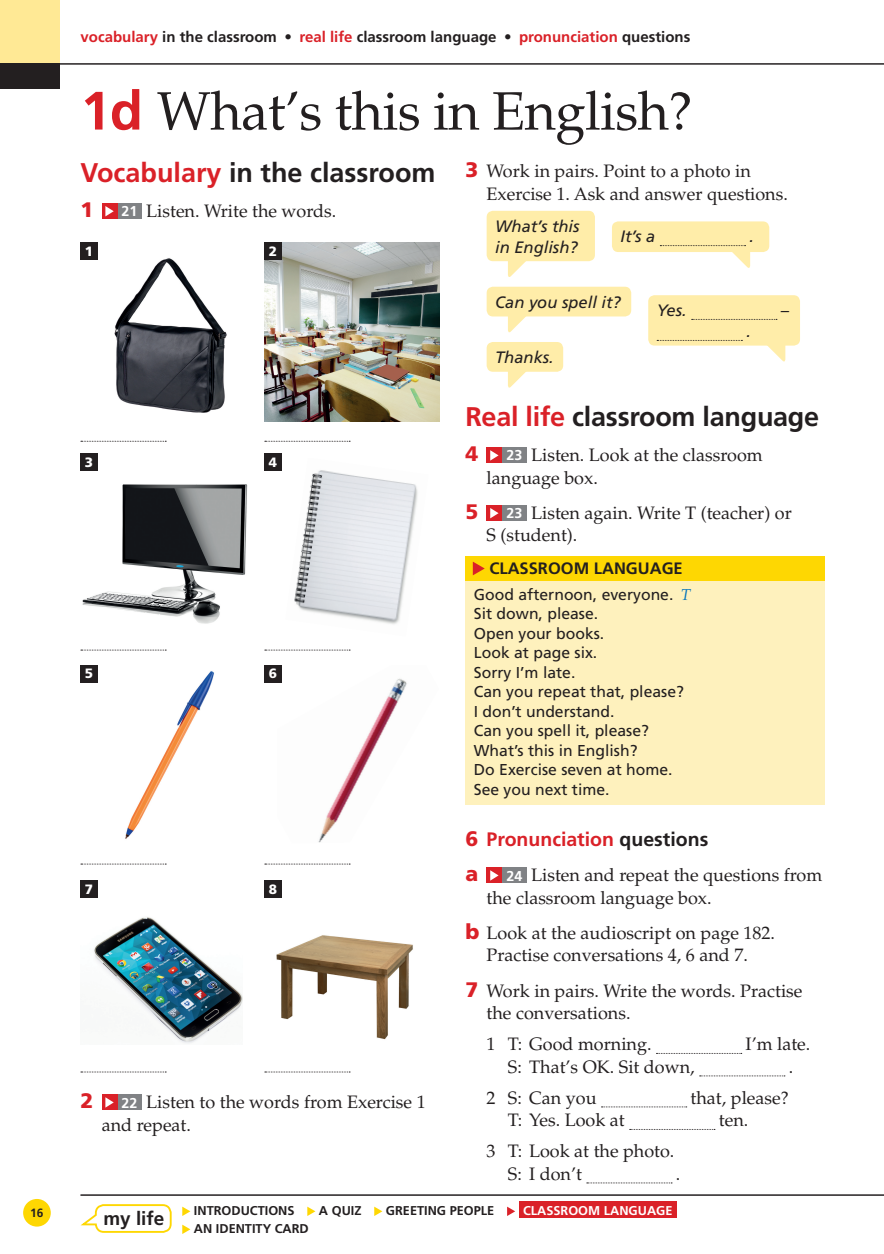
<style>
.page{position:relative;width:884px;height:1254px;background:#fff}
.page>*{position:absolute;margin:0;border:0;box-sizing:border-box;transform-origin:0 0}
.t1{font:54px "Palatino LT Std";letter-spacing:-.01em;color:#231f20}
.t2{font:700 27px "Frutiger LT Std";letter-spacing:-.01em;color:#231f20}
.t3{font:900 21px "Frutiger LT Std";color:#da2128}
.t4{font:700 19.5px "Frutiger LT Std";color:#da2128}
.t5{font:700 18.9px "Frutiger LT Std";color:#231f20}
.t6{font:18px/22.5px "Palatino LT Std";color:#231f20}
.t7{font:italic 16.5px/21px "Frutiger LT Std";color:#231f20}
.t8{font:700 16.5px "Frutiger LT Std";color:#231f20}
.t9{font:15.75px/19.5px "Frutiger LT Std";color:#231f20}
.t10{font:700 15px "Frutiger LT Std";color:#231f20}
.t11{font:900 13.5px "Frutiger LT Std";color:#fff}
.t12{font:700 12.75px "Frutiger LT Std";color:#231f20}
.t13{font:700 12.75px "Frutiger LT Std";color:#fff}
.t14{font:700 12px "Frutiger LT Std";color:#231f20}
.s1{color:#da2128}
.s2{font-family:"Frutiger LT Std";font-weight:700;color:#da2128}
.s3{font-family:"Frutiger LT Std";font-weight:900;font-size:21px;color:#da2128}
.s4{font-family:"Frutiger LT Std";font-weight:700;font-size:14.25px;color:#fff}
.s5{font-family:"Palatino LT Std";font-style:italic;color:#0072bc}
.s6{font-weight:900;font-size:21px}
.s7{color:#231f20}
</style>
<div class="page">
<hr style="left:81px;top:1195px;width:803px;height:1px;background:#231f20">
<hr style="left:0;top:64px;width:884px;height:1px;background:#231f20">
<div style="left:117px;top:1095px;width:25px;height:15px;background:#808285"></div>
<div style="left:102px;top:1095px;width:15px;height:15px;background:#da2128"></div>
<svg style="left:105px;top:1097px;width:9px;height:11px"></svg>
<div style="left:487px;top:211px;width:108px;height:50px;background:#ffeda9;border-radius:6px"></div>
<svg style="left:508px;top:261px;width:20px;height:16px"></svg>
<div style="left:612px;top:221px;width:157px;height:31px;background:#ffeda9;border-radius:6px"></div>
<svg style="left:660px;top:245px;width:90px;height:23px"></svg>
<div style="left:487px;top:287px;width:144px;height:29px;background:#ffeda9;border-radius:6px"></div>
<svg style="left:508px;top:316px;width:20px;height:17px"></svg>
<div style="left:648px;top:295px;width:152px;height:51px;background:#ffeda9;border-radius:6px"></div>
<svg style="left:692px;top:319px;width:85px;height:1px"></svg>
<svg style="left:657px;top:340px;width:85px;height:1px"></svg>
<svg style="left:765px;top:345px;width:20px;height:17px"></svg>
<div style="left:487px;top:342px;width:76px;height:30px;background:#ffeda9;border-radius:6px"></div>
<svg style="left:508px;top:371px;width:20px;height:17px"></svg>
<div style="left:502px;top:448px;width:25px;height:15px;background:#808285"></div>
<div style="left:487px;top:448px;width:15px;height:15px;background:#da2128"></div>
<svg style="left:490px;top:450px;width:9px;height:11px"></svg>
<div style="left:502px;top:505px;width:25px;height:16px;background:#808285"></div>
<div style="left:487px;top:505px;width:15px;height:16px;background:#da2128"></div>
<svg style="left:490px;top:508px;width:9px;height:10px"></svg>
<div style="left:465px;top:556px;width:360px;height:25px;background:#fed702"></div>
<div style="left:465px;top:581px;width:360px;height:224px;background:#fef1bd"></div>
<svg style="left:473px;top:562px;width:12px;height:13px"></svg>
<div style="left:502px;top:868px;width:25px;height:15px;background:#808285"></div>
<div style="left:487px;top:868px;width:15px;height:15px;background:#da2128"></div>
<svg style="left:490px;top:870px;width:9px;height:11px"></svg>
<svg style="left:656px;top:1053px;width:86px;height:1px"></svg>
<svg style="left:700px;top:1075px;width:85px;height:1px"></svg>
<svg style="left:601px;top:1106px;width:86px;height:1px"></svg>
<svg style="left:630px;top:1129px;width:85px;height:1px"></svg>
<svg style="left:587px;top:1182px;width:85px;height:1px"></svg>
<div style="left:117px;top:203px;width:25px;height:16px;background:#808285"></div>
<div style="left:102px;top:203px;width:15px;height:16px;background:#da2128"></div>
<svg style="left:105px;top:206px;width:9px;height:10px"></svg>
<svg style="left:81px;top:441px;width:85px;height:1px"></svg>
<img style="left:114px;top:258px;width:113px;height:155px">
<img style="left:264px;top:243px;width:176px;height:178px">
<img style="left:82px;top:484px;width:166px;height:140px">
<img style="left:294px;top:470px;width:124px;height:154px">
<img style="left:125px;top:671px;width:89px;height:168px">
<img style="left:277px;top:665px;width:130px;height:178px">
<img style="left:94px;top:917px;width:149px;height:127px">
<img style="left:276px;top:935px;width:137px;height:105px">
<div style="left:81px;top:243px;width:17px;height:17px;background:#231f20"></div>
<div style="left:264px;top:243px;width:17px;height:17px;background:#231f20"></div>
<div style="left:81px;top:454px;width:17px;height:17px;background:#231f20"></div>
<div style="left:264px;top:454px;width:17px;height:17px;background:#231f20"></div>
<div style="left:81px;top:665px;width:17px;height:17px;background:#231f20"></div>
<div style="left:264px;top:665px;width:17px;height:17px;background:#231f20"></div>
<div style="left:81px;top:880px;width:17px;height:17px;background:#231f20"></div>
<div style="left:264px;top:880px;width:17px;height:17px;background:#231f20"></div>
<svg style="left:265px;top:441px;width:85px;height:1px"></svg>
<svg style="left:81px;top:650px;width:85px;height:1px"></svg>
<svg style="left:265px;top:650px;width:85px;height:1px"></svg>
<svg style="left:81px;top:864px;width:85px;height:1px"></svg>
<svg style="left:265px;top:864px;width:85px;height:1px"></svg>
<svg style="left:81px;top:1071px;width:85px;height:1px"></svg>
<svg style="left:265px;top:1071px;width:85px;height:1px"></svg>
<div style="left:23px;top:1199px;width:28px;height:27px;background:#fed702;border-radius:50%"></div>
<div style="left:0;top:0;width:59px;height:89px;background:#ffe995"></div>
<div style="left:0;top:64px;width:59px;height:25px;background:#231f20"></div>
<div style="left:95px;top:1204px;width:77px;height:29px;border:2px solid #fed702;border-radius:8px"></div>
<svg style="left:182px;top:1206px;width:8px;height:10px"></svg>
<svg style="left:307px;top:1206px;width:8px;height:10px"></svg>
<svg style="left:374px;top:1206px;width:8px;height:10px"></svg>
<svg style="left:507px;top:1206px;width:8px;height:10px"></svg>
<div style="left:519px;top:1202px;width:158px;height:16px;background:#da2128"></div>
<svg style="left:182px;top:1224px;width:8px;height:10px"></svg>
<p class="t10" style="left:81px;top:27px;width:611px"><span class="s1">vocabulary</span> in the classroom • <span class="s1">real life</span> classroom language • <span class="s1">pronunciation</span> questions</p>
<p class="t1" style="left:81px;top:79px;width:613px"><span class="s2">1d</span> What’s this in English?</p>
<p class="t6" style="left:487px;top:160px;width:303px;text-indent:-21px"><span class="s3">3</span> Work in pairs. Point to a photo in<br>Exercise 1. Ask and answer questions.</p>
<p class="t7" style="left:495px;top:216px;width:86px">What’s this in English?</p>
<p class="t7" style="left:620px;top:226px;width:36px">It’s a</p>
<p class="t7" style="left:749px;top:226px;width:6px">.</p>
<p class="t7" style="left:495px;top:291px;width:127px">Can you spell it?</p>
<p class="t7" style="left:657px;top:300px;width:31px">Yes.</p>
<p class="t7" style="left:781px;top:300px;width:10px">–</p>
<p class="t7" style="left:746px;top:321px;width:6px">.</p>
<p class="t7" style="left:495px;top:347px;width:60px">Thanks.</p>
<p class="t2" style="left:81px;top:156px;width:357px"><span class="s1">Vocabulary</span> in the classroom</p>
<p class="t3" style="left:81px;top:197px;width:14px">1</p>
<p class="t6" style="left:122px;top:200px;width:216px"><span class="s4">21</span> Listen. Write the words.</p>
<p class="t11" style="left:85px;top:243px;width:10px">1</p>
<p class="t11" style="left:269px;top:243px;width:10px">2</p>
<p class="t11" style="left:85px;top:454px;width:10px">3</p>
<p class="t11" style="left:269px;top:454px;width:10px">4</p>
<p class="t11" style="left:85px;top:665px;width:10px">5</p>
<p class="t11" style="left:269px;top:665px;width:10px">6</p>
<p class="t11" style="left:85px;top:881px;width:10px">7</p>
<p class="t11" style="left:269px;top:881px;width:10px">8</p>
<p class="t3" style="left:81px;top:1088px;width:14px">2</p>
<p class="t6" style="left:102px;top:1091px;width:325px;text-indent:20px"><span class="s4">22</span> Listen to the words from Exercise 1 and repeat.</p>
<p class="t2" style="left:465px;top:400px;width:355px"><span class="s1">Real life</span> classroom language</p>
<p class="t3" style="left:465px;top:441px;width:14px">4</p>
<p class="t6" style="left:487px;top:444px;width:278px;text-indent:20px"><span class="s4">23</span> Listen. Look at the classroom language box.</p>
<p class="t3" style="left:465px;top:499px;width:14px">5</p>
<p class="t6" style="left:487px;top:502px;width:307px;text-indent:20px"><span class="s4">23</span> Listen again. Write T (teacher) or<br>S (student).</p>
<p class="t8" style="left:489px;top:559px;width:195px">CLASSROOM LANGUAGE</p>
<p class="t9" style="left:474px;top:584px;width:219px">Good afternoon, everyone. <span class="s5">T<br></span>Sit down, please.<br>Open your books.<br>Look at page six.<br>Sorry I’m late.<br>Can you repeat that, please?<br>I don’t understand.<br>Can you spell it, please?<br>What’s this in English?<br>Do Exercise seven at home.<br>See you next time.</p>
<p class="t4" style="left:465px;top:827px;width:244px"><span class="s6">6</span> Pronunciation <span class="s7">questions</span></p>
<p class="t3" style="left:465px;top:861px;width:14px">a</p>
<p class="t6" style="left:487px;top:864px;width:337px;text-indent:20px"><span class="s4">24</span> Listen and repeat the questions from the classroom language box.</p>
<p class="t6" style="left:465px;top:922px;width:311px;text-align:center"><span class="s3">b</span> Look at the audioscript on page 182.<br>Practise conversations 4, 6 and 7.</p>
<p class="t6" style="left:487px;top:979px;width:317px;text-indent:-21px"><span class="s3">7</span> Work in pairs. Write the words. Practise the conversations.</p>
<p class="t6" style="left:487px;top:1033px;width:166px">1 T: Good morning.</p>
<p class="t6" style="left:746px;top:1033px;width:66px">I’m late.</p>
<p class="t6" style="left:508px;top:1055px;width:188px">S: That’s OK. Sit down,</p>
<p class="t6" style="left:789px;top:1055px;width:6px">.</p>
<p class="t6" style="left:487px;top:1086px;width:111px">2 S: Can you</p>
<p class="t6" style="left:691px;top:1086px;width:100px">that, please?</p>
<p class="t6" style="left:508px;top:1109px;width:118px">T: Yes. Look at</p>
<p class="t6" style="left:719px;top:1109px;width:31px">ten.</p>
<p class="t6" style="left:508px;top:1140px;width:168px;text-indent:-21px">3 T: Look at the photo.<br>S: I don’t</p>
<p class="t6" style="left:676px;top:1162px;width:6px">.</p>
<p class="t14" style="left:30px;top:1206px;width:15px">16</p>
<p class="t5" style="left:103px;top:1207px;width:62px">my life</p>
<p class="t12" style="left:194px;top:1203px;width:102px">INTRODUCTIONS</p>
<p class="t12" style="left:319px;top:1203px;width:44px">A QUIZ</p>
<p class="t12" style="left:386px;top:1203px;width:110px">GREETING PEOPLE</p>
<p class="t13" style="left:523px;top:1203px;width:151px">CLASSROOM LANGUAGE</p>
<p class="t12" style="left:194px;top:1221px;width:116px">AN IDENTITY CARD</p>
</div>
